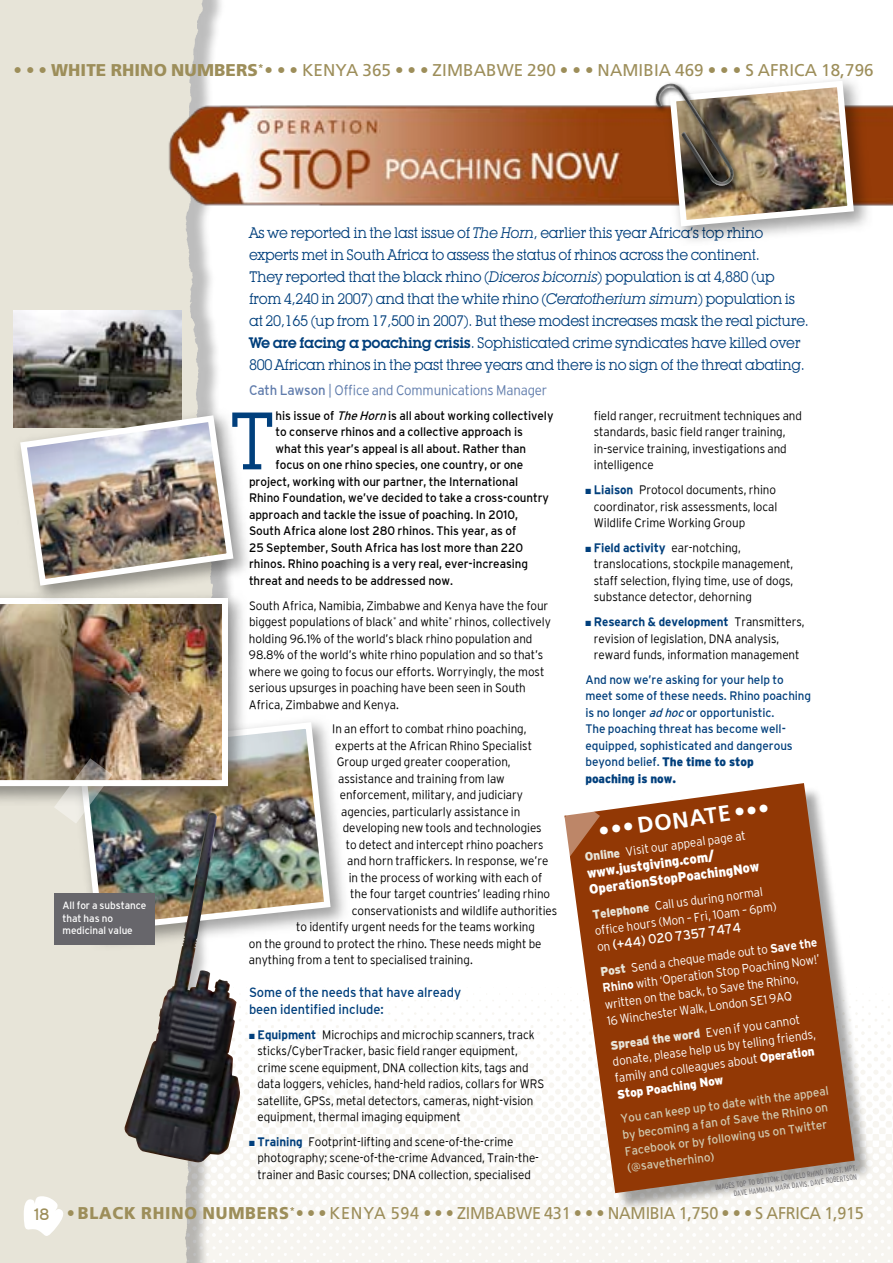
<style>
.page{position:relative;width:893px;height:1263px;background:#fff}
.page>*{position:absolute;margin:0;border:0;box-sizing:border-box;transform-origin:0 0}
.t1{font:79.95px "Lubalin Graph IT Cby BT";color:#003f7c}
.t2{font:700 22.5px "Frutiger";color:#fff}
.t3{font:17.1px "Frutiger";letter-spacing:-.015em;color:#9d8e5a;scale:.95 1}
.t4{font:17.1px "Frutiger";letter-spacing:.005em;color:#9d8e5a}
.t5{font:16.5px "Interstate";color:#9d8e5a;scale:.95 1}
.t6{font:15px/22px "Lubalin Graph IT Cby BT";letter-spacing:-.025em;color:#003f7c;scale:.95 1}
.t7{font:300 13.95px "Interstate";letter-spacing:-.015em;color:#607cac;scale:.95 1}
.t8{font:13.5px/16.5px "Interstate";letter-spacing:-.005em;color:#003f7c;scale:.95 1}
.t9{font:900 13.5px/16.5px "Interstate";color:#fff;scale:.95 1}
.t10{font:13.5px "Interstate";color:#fff;scale:.95 1}
.t11{font:300 12.3px/16.5px "Interstate";letter-spacing:-.005em;color:#000;scale:.95 1}
.t12{font:12.3px "Interstate";letter-spacing:-.005em;color:#000;scale:.95 1}
.t13{font:300 12.3px/16.4px "Interstate";color:#fff;scale:.95 1}
.t14{font:12.3px/16.5px "Interstate";letter-spacing:-.005em;color:#003f7c;scale:.95 1}
.t15{font:12.3px/16.4px "Interstate";color:#d0c9af;scale:.95 1}
.t16{font:10.5px/12.5px "Interstate";letter-spacing:-.005em;color:#fff;scale:.95 1}
.t17{font:300 condensed 7.5px/9px "Interstate";color:#67666b}
.s1{font-weight:300}
.s2{font-weight:900}
.s3{font-style:italic}
.s4{font-weight:600}
.s5{font-weight:400}
.s6{color:#003f7c}
.s7{font-weight:700;color:#003f7c}
.s8{font-weight:900;color:#e7e4d8}
.s9{font-weight:300;font-size:12.3px}
.s10{font-weight:700}
</style>
<div class="page">
<img style="left:0;top:0;width:256px;height:1263px">
<div style="left:68px;top:713px;width:282px;height:237px;background:#000;opacity:.37"></div>
<img style="left:74px;top:719px;width:260px;height:216px">
<img style="left:14px;top:310px;width:168px;height:96px">
<img style="left:167px;top:101px;width:726px;height:108px">
<div style="left:566px;top:785px;width:306px;height:426px;background:#000;opacity:.35"></div>
<svg style="left:564px;top:783px;width:291px;height:410px;fill:#923805"></svg>
<svg style="left:564px;top:799px;width:36px;height:66px"></svg>
<div style="left:660px;top:71px;width:213px;height:174px;background:#000;opacity:.37"></div>
<img style="left:666px;top:77px;width:191px;height:153px">
<div style="left:653px;top:81px;width:87px;height:111px;background:#000;opacity:.75"></div>
<img style="left:655px;top:84px;width:79px;height:104px">
<div style="left:54px;top:894px;width:101px;height:51px;background:#67666b"></div>
<img style="left:123px;top:813px;width:117px;height:350px">
<div style="left:0;top:589px;width:248px;height:217px;background:#000;opacity:.37"></div>
<div style="left:11px;top:406px;width:241px;height:198px;background:#000;opacity:.37"></div>
<img style="left:17px;top:412px;width:220px;height:177px">
<img style="left:0;top:598px;width:228px;height:226px">
<svg style="left:24px;top:1196px;width:44px;height:42px"></svg>
<h3 class="t4" style="left:14px;top:60px;width:862px"><span class="s1">• • •</span> <span class="s2">WHITE RHINO NUMBERS</span><sup>*</sup> <span class="s1">• • •</span> KENYA 365 <span class="s1">• • •</span> ZIMBABWE 290 <span class="s1">• • •</span> NAMIBIA 469 <span class="s1">• • •</span> S AFRICA 18,796</h3>
<p class="t16" style="left:63px;top:899px;width:90px">All for a substance that has no medicinal value</p>
<p class="t6" style="left:249px;top:222px;width:591px">As we reported in the last issue of <span class="s3">The Horn</span>, earlier this year Africa’s top rhino experts met in South Africa to assess the status of rhinos across the continent.<br>They reported that the black rhino (<span class="s3">Diceros bicornis</span>) population is at 4,880 (up from 4,240 in 2007) and that the white rhino (<span class="s3">Ceratotherium simum</span>) population is at 20,165 (up from 17,500 in 2007). But these modest increases mask the real picture.<br><span class="s4">We are facing a poaching crisis</span>. Sophisticated crime syndicates have killed over 800 African rhinos in the past three years and there is no sign of the threat abating.</p>
<p class="t7" style="left:249px;top:382px;width:315px"><span class="s5">Cath Lawson</span> | Office and Communications Manager</p>
<h1 class="t1" style="left:229px;top:392px;width:49px">T</h1>
<p class="t12" style="left:276px;top:409px;width:294px">his issue of <span class="s3">TheHorn</span>is all about working collectively</p>
<p class="t11" style="left:594px;top:407px;width:221px">field ranger, recruitment techniques and standards, basic field ranger training, in-service training, investigations and intelligence</p>
<p class="t11" style="left:594px;top:481px;width:195px;text-align:justify;text-indent:-9px"><span class="s6">■</span> <span class="s7">Liaison</span> Protocol documents, rhino coordinator, risk assessments, local Wildlife Crime Working Group</p>
<p class="t11" style="left:594px;top:539px;width:212px;text-indent:-9px"><span class="s6">■</span> <span class="s7">Field activity</span> ear-notching, translocations, stockpile management, staff selection, flying time, use of dogs, substance detector, dehorning</p>
<p class="t11" style="left:594px;top:613px;width:223px;text-indent:-9px"><span class="s6">■</span> <span class="s7">Research &amp; development</span> Transmitters, revision of legislation, DNA analysis, reward funds, information management</p>
<p class="t14" style="left:585px;top:671px;width:239px">And now we’re asking for your help to meet some of these needs. Rhino poaching is no longer <span class="s3">adhoc</span>or opportunistic.<br>The poaching threat has become well&shy;equipped, sophisticated and dangerous beyond belief. <span class="s2">The time to stop<br>poaching is now.</span></p>
<h2 class="t2" style="left:597px;top:818px;width:174px;rotate:-8deg">••• Donate •••</h2>
<p class="t13" style="left:584px;top:849px;width:172px;rotate:-8deg"><span class="s8">Online</span> Visit our appeal page at</p>
<p class="t12" style="left:276px;top:425px;width:262px">to conserve rhinos and a collective approach is</p>
<p class="t12" style="left:276px;top:442px;width:265px">what this year’s appeal is all about. Rather than</p>
<p class="t12" style="left:276px;top:458px;width:262px">focus on one rhino species, one country, or one</p>
<p class="t12" style="left:249px;top:475px;width:285px">project, working with our partner, the International</p>
<p class="t12" style="left:249px;top:491px;width:317px">Rhino Foundation, we’ve decided to take a cross-country</p>
<p class="t12" style="left:249px;top:508px;width:285px">approach and tackle the issue of poaching. In 2010,</p>
<p class="t12" style="left:249px;top:524px;width:283px">South Africa alone lost 280 rhinos. This year, as of</p>
<p class="t12" style="left:249px;top:541px;width:290px">25 September, South Africa has lost more than 220</p>
<p class="t12" style="left:249px;top:557px;width:295px">rhinos. Rhino poaching is a very real, ever-increasing</p>
<p class="t12" style="left:249px;top:574px;width:216px">threat and needs to be addressed now.</p>
<p class="t11" style="left:249px;top:597px;width:319px">South Africa, Namibia, Zimbabwe and Kenya have the four biggest populations of black<sup>*</sup> and white<sup>*</sup> rhinos, collectively holding 96.1% of the world’s black rhino population and 98.8% of the world’s white rhino population and so that’s where we going to focus our efforts. Worryingly, the most serious upsurges in poaching have been seen in South Africa, Zimbabwe and Kenya.</p>
<p class="t11" style="left:332px;top:721px;width:206px">In an effort to combat rhino poaching,</p>
<p class="t11" style="left:335px;top:737px;width:209px">experts at the African Rhino Specialist</p>
<p class="t11" style="left:337px;top:754px;width:185px">Group urged greater cooperation,</p>
<p class="t11" style="left:338px;top:770px;width:177px">assistance and training from law</p>
<p class="t11" style="left:340px;top:787px;width:195px">enforcement, military, and judiciary</p>
<p class="t11" style="left:341px;top:803px;width:190px">agencies, particularly assistance in</p>
<p class="t11" style="left:343px;top:820px;width:211px">developing new tools and technologies</p>
<p class="t11" style="left:346px;top:836px;width:210px">to detect and intercept rhino poachers</p>
<p class="t11" style="left:347px;top:853px;width:213px">and horn traffickers. In response, we’re</p>
<p class="t11" style="left:349px;top:869px;width:205px">in the process of working with each of</p>
<p class="t11" style="left:350px;top:886px;width:212px">the four target countries’ leading rhino</p>
<p class="t11" style="left:352px;top:902px;width:218px">conservationists and wildlife authorities</p>
<p class="t11" style="left:296px;top:919px;width:253px">to identify urgent needs for the teams working</p>
<p class="t11" style="left:249px;top:935px;width:309px">on the ground to protect the rhino. These needs might be</p>
<p class="t11" style="left:249px;top:952px;width:237px">anything from a tent to specialised training.</p>
<p class="t8" style="left:249px;top:984px;width:225px">Some of the needs that have already been identified include:</p>
<p class="t11" style="left:257px;top:1026px;width:303px;text-indent:-9px"><span class="s6">■</span> <span class="s7">Equipment</span> Microchips and microchip scanners, track sticks/CyberTracker, basic field ranger equipment, crime scene equipment, DNA collection kits, tags and data loggers, vehicles, hand-held radios, collars for WRS satellite, GPSs, metal detectors, cameras, night-vision equipment, thermal imaging equipment</p>
<p class="t11" style="left:257px;top:1133px;width:298px;text-indent:-9px"><span class="s6">■</span> <span class="s7">Training</span> Footprint-lifting and scene-of-the-crime photography; scene-of-the-crime Advanced, Train-the&shy;trainer and Basic courses; DNA collection, specialised</p>
<p class="t9" style="left:586px;top:865px;width:182px;rotate:-8deg">www.justgiving.com/<br>OperationStopPoachingNow</p>
<p class="t13" style="left:591px;top:907px;width:194px;rotate:-8deg"><span class="s8">Telephone</span> Call us during normal office hours (Mon – Fri, 10am – 6pm)</p>
<p class="t10" style="left:596px;top:939px;width:154px;rotate:-8deg"><span class="s9">on</span> (+44) 020 7357 7474</p>
<p class="t13" style="left:599px;top:964px;width:232px;rotate:-8deg"><span class="s8">Post</span> Send a cheque made out to <span class="s10">Save the Rhino</span> with ‘Operation Stop Poaching Now!’ written on the back, to Save the Rhino,<br>16 Winchester Walk, London SE1 9AQ</p>
<p class="t13" style="left:609px;top:1038px;width:217px;rotate:-8deg"><span class="s8">Spread the word</span> Even if you cannot donate, please help us by telling friends, family and colleagues about <span class="s2">Operation Stop Poaching Now</span></p>
<p class="t15" style="left:619px;top:1111px;width:223px;rotate:-8deg">You can keep up to date with the appeal by becoming a fan of Save the Rhino on<br>Facebook or by following us on Twitter (@savetherhino)</p>
<p class="t17" style="left:732px;top:1180px;width:127px;text-indent:-17px;rotate:-8deg">ima ges Top to bottom: Lowveld Rhino Trust, MPT,<br>Dave Hamma</p>
<p class="t17" style="left:768px;top:1184px;width:91px;rotate:-8deg">n, Mark Davis, Dave robertson</p>
<h3 class="t3" style="left:44px;top:1203px;width:864px"><span class="s1">• • •</span> <span class="s2">BLACK RHINO NUMBERS</span><sup>*</sup> <span class="s1">• • •</span> KENYA 594 <span class="s1">• • •</span> ZIMBABWE 431 <span class="s1">• • •</span> NAMIBIA 1,750 <span class="s1">• • •</span> S AFRICA 1,915</h3>
<h3 class="t5" style="left:34px;top:1205px;width:18px">18</h3>
</div>
